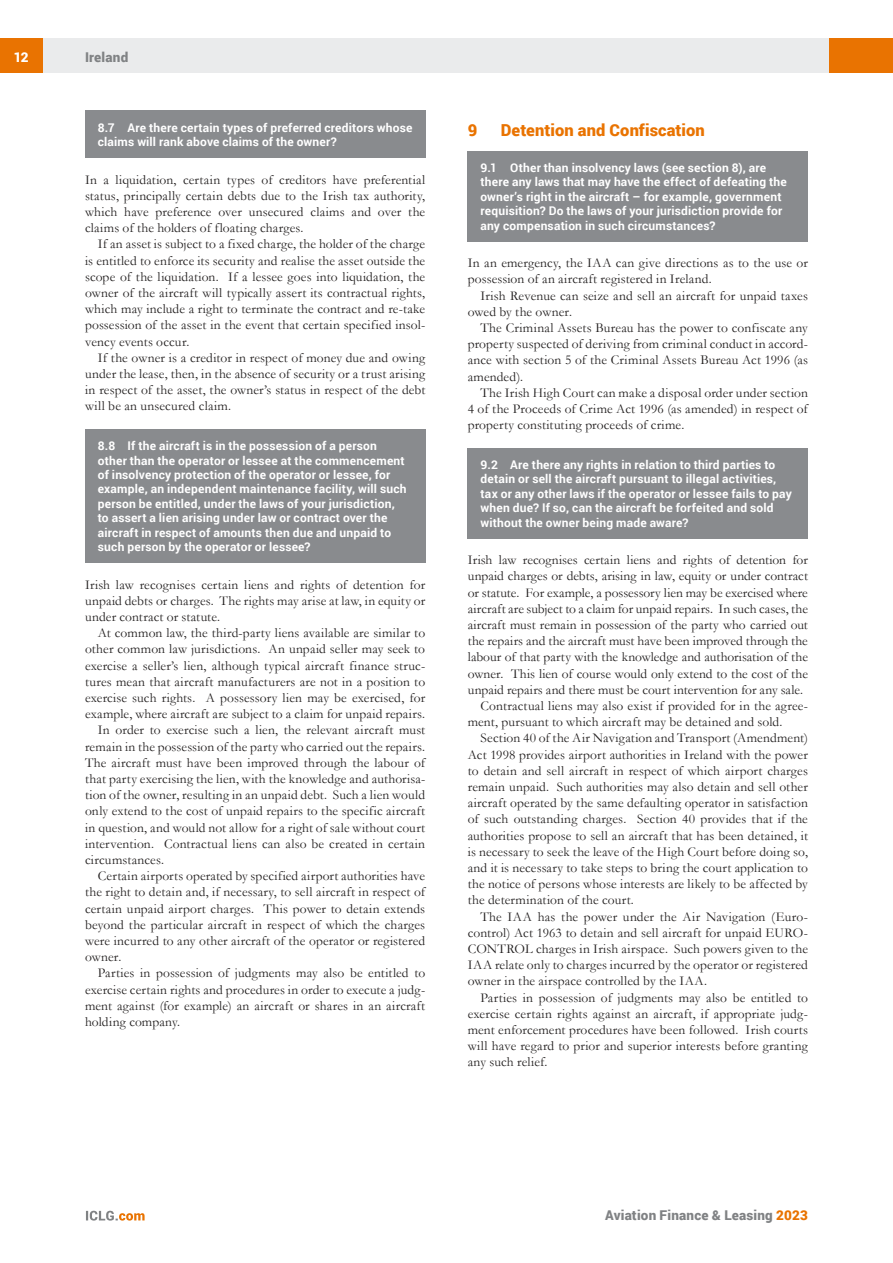
<style>
.page{position:relative;width:893px;height:1263px;background:#fff}
.page>*{position:absolute;margin:0;border:0;box-sizing:border-box;transform-origin:0 0}
.t1{font:900 16.5px "Roboto";letter-spacing:.005em;color:#e97301}
.t2{font:13.5px/16.2px "Garamond";letter-spacing:.01em;color:#221f1f;text-align:justify}
.t3{font:900 13.5px "Roboto";letter-spacing:.015em;color:#808284}
.t4{font:900 13.5px "Roboto";color:#fff}
.t5{font:700 12px/14.4px "Roboto";letter-spacing:.015em;color:#fff}
.s1{color:#e97301}
</style>
<div class="page">
<div style="left:43px;top:38px;width:786px;height:34px;background:#eaebec"></div>
<div style="left:0;top:38px;width:43px;height:34px;background:#e97301"></div>
<div style="left:829px;top:38px;width:64px;height:34px;background:#e97301"></div>
<svg style="left:86px;top:1211px;width:59px;height:9px"></svg>
<div style="left:468px;top:151px;width:340px;height:90px;background:#898b8e"></div>
<div style="left:468px;top:448px;width:340px;height:90px;background:#898b8e"></div>
<div style="left:85px;top:111px;width:340px;height:47px;background:#898b8e"></div>
<div style="left:85px;top:429px;width:340px;height:134px;background:#898b8e"></div>
<p class="t4" style="left:14px;top:52px;width:16px">12</p>
<p class="t3" style="left:85px;top:52px;width:45px">Ireland</p>
<p class="t5" style="left:98px;top:121px;width:316px">8.7 Are there certain types of preferred creditors whose claims will rank above claims of the owner?</p>
<p class="t2" style="left:85px;top:172px;width:342px">In a liquidation, certain types of creditors have preferential status, principally certain debts due to the Irish tax authority, which have preference over unsecured claims and over the claims of the holders of floating charges.</p>
<p class="t2" style="left:85px;top:237px;width:342px;text-indent:13px">If an asset is subject to a fixed charge, the holder of the charge is entitled to enforce its security and realise the asset outside the scope of the liquidation. If a lessee goes into liquidation, the owner of the aircraft will typically assert its contractual rights, which may include a right to terminate the contract and re-take possession of the asset in the event that certain specified insol&shy;vency events occur.</p>
<p class="t2" style="left:85px;top:351px;width:342px;text-indent:13px">If the owner is a creditor in respect of money due and owing under the lease, then, in the absence of security or a trust arising in respect of the asset, the owner’s status in respect of the debt will be an unsecured claim.</p>
<p class="t5" style="left:98px;top:440px;width:310px">8.8 If the aircraft is in the possession of a person other than the operator or lessee at the commencement of insolvency protection of the operator or lessee, for example, an independent maintenance facility, will such person be entitled, under the laws of your jurisdiction, to assert a lien arising under law or contract over the aircraft in respect of amounts then due and unpaid to such person by the operator or lessee?</p>
<p class="t2" style="left:85px;top:577px;width:342px">Irish law recognises certain liens and rights of detention for unpaid debts or charges. The rights may arise at law, in equity or under contract or statute.</p>
<p class="t2" style="left:98px;top:626px;width:329px">At common law, the third-party liens available are similar to</p>
<p class="t2" style="left:85px;top:642px;width:342px">other common law jurisdictions. An unpaid seller may seek to</p>
<p class="t2" style="left:85px;top:658px;width:342px">exercise a seller’s lien, although typical aircraft finance struc-</p>
<p class="t2" style="left:85px;top:675px;width:342px">tures mean that aircraft manufacturers are not in a position to</p>
<p class="t2" style="left:85px;top:691px;width:342px">exercise such rights. A possessory lien may be exercised, for</p>
<p class="t2" style="left:85px;top:707px;width:342px">example, where aircraft are subject to a claim for unpaid repairs.</p>
<p class="t2" style="left:98px;top:723px;width:329px">In order to exercise such a lien, the relevant aircraft must</p>
<p class="t2" style="left:85px;top:739px;width:342px">remain in the possession of the party who carried out the repairs.</p>
<p class="t2" style="left:85px;top:756px;width:342px">The aircraft must have been improved through the labour of</p>
<p class="t2" style="left:85px;top:772px;width:342px">that party exercising the lien, with the knowledge and authorisa-</p>
<p class="t2" style="left:85px;top:788px;width:342px">tion of the owner, resulting in an unpaid debt. Such a lien would</p>
<p class="t2" style="left:85px;top:804px;width:342px">only extend to the cost of unpaid repairs to the specific aircraft</p>
<p class="t2" style="left:85px;top:820px;width:342px">in question, and would not allow for a right of sale without court</p>
<p class="t2" style="left:85px;top:837px;width:342px">intervention. Contractual liens can also be created in certain</p>
<p class="t2" style="left:85px;top:853px;width:81px">circumstances.</p>
<p class="t2" style="left:98px;top:869px;width:329px">Certain airports operated by specified airport authorities have</p>
<p class="t2" style="left:85px;top:885px;width:342px">the right to detain and, if necessary, to sell aircraft in respect of</p>
<p class="t2" style="left:85px;top:901px;width:342px">certain unpaid airport charges. This power to detain extends</p>
<p class="t2" style="left:85px;top:918px;width:342px">beyond the particular aircraft in respect of which the charges</p>
<p class="t2" style="left:85px;top:934px;width:342px">were incurred to any other aircraft of the operator or registered</p>
<p class="t2" style="left:85px;top:950px;width:38px">owner.</p>
<p class="t2" style="left:98px;top:966px;width:329px">Parties in possession of judgments may also be entitled to</p>
<p class="t2" style="left:85px;top:982px;width:342px">exercise certain rights and procedures in order to execute a judg-</p>
<p class="t2" style="left:85px;top:999px;width:342px">ment against (for example) an aircraft or shares in an aircraft</p>
<p class="t2" style="left:85px;top:1015px;width:97px">holding company.</p>
<p class="t1" style="left:468px;top:123px;width:11px">9</p>
<p class="t1" style="left:501px;top:123px;width:205px">Detention and Confiscation</p>
<p class="t5" style="left:480px;top:161px;width:308px">9.1 Other than insolvency laws (see section 8), are there any laws that may have the effect of defeating the owner’s right in the aircraft – for example, government requisition? Do the laws of your jurisdiction provide for any compensation in such circumstances?</p>
<p class="t2" style="left:468px;top:256px;width:342px">In an emergency, the IAA can give directions as to the use or possession of an aircraft registered in Ireland.</p>
<p class="t2" style="left:468px;top:288px;width:342px;text-indent:13px">Irish Revenue can seize and sell an aircraft for unpaid taxes owed by the owner.</p>
<p class="t2" style="left:468px;top:321px;width:342px;text-indent:13px">The Criminal Assets Bureau has the power to confiscate any property suspected of deriving from criminal conduct in accord&shy;ance with section 5 of the Criminal Assets Bureau Act 1996 (as amended).</p>
<p class="t2" style="left:468px;top:386px;width:342px;text-indent:13px">The Irish High Court can make a disposal order under section 4 of the Proceeds of Crime Act 1996 (as amended) in respect of property constituting proceeds of crime.</p>
<p class="t5" style="left:480px;top:458px;width:313px">9.2 Are there any rights in relation to third parties to detain or sell the aircraft pursuant to illegal activities, tax or any other laws if the operator or lessee fails to pay when due? If so, can the aircraft be forfeited and sold without the owner being made aware?</p>
<p class="t2" style="left:468px;top:553px;width:342px">Irish law recognises certain liens and rights of detention for</p>
<p class="t2" style="left:468px;top:569px;width:342px">unpaid charges or debts, arising in law, equity or under contract</p>
<p class="t2" style="left:468px;top:585px;width:342px">or statute. For example, a possessory lien may be exercised where</p>
<p class="t2" style="left:468px;top:602px;width:342px">aircraft are subject to a claim for unpaid repairs. In such cases, the</p>
<p class="t2" style="left:468px;top:618px;width:342px">aircraft must remain in possession of the party who carried out</p>
<p class="t2" style="left:468px;top:634px;width:342px">the repairs and the aircraft must have been improved through the</p>
<p class="t2" style="left:468px;top:650px;width:342px">labour of that party with the knowledge and authorisation of the</p>
<p class="t2" style="left:468px;top:666px;width:342px">owner. This lien of course would only extend to the cost of the</p>
<p class="t2" style="left:468px;top:683px;width:337px">unpaid repairs and there must be court intervention for any sale.</p>
<p class="t2" style="left:480px;top:699px;width:329px">Contractual liens may also exist if provided for in the agree-</p>
<p class="t2" style="left:468px;top:715px;width:316px">ment, pursuant to which aircraft may be detained and sold.</p>
<p class="t2" style="left:480px;top:731px;width:329px">Section 40 of the Air Navigation and Transport (Amendment)</p>
<p class="t2" style="left:468px;top:747px;width:342px">Act 1998 provides airport authorities in Ireland with the power</p>
<p class="t2" style="left:468px;top:764px;width:342px">to detain and sell aircraft in respect of which airport charges</p>
<p class="t2" style="left:468px;top:780px;width:342px">remain unpaid. Such authorities may also detain and sell other</p>
<p class="t2" style="left:468px;top:796px;width:342px">aircraft operated by the same defaulting operator in satisfaction</p>
<p class="t2" style="left:468px;top:812px;width:342px">of such outstanding charges. Section 40 provides that if the</p>
<p class="t2" style="left:468px;top:828px;width:342px">authorities propose to sell an aircraft that has been detained, it</p>
<p class="t2" style="left:468px;top:845px;width:342px">is necessary to seek the leave of the High Court before doing so,</p>
<p class="t2" style="left:468px;top:861px;width:342px">and it is necessary to take steps to bring the court application to</p>
<p class="t2" style="left:468px;top:877px;width:342px">the notice of persons whose interests are likely to be affected by</p>
<p class="t2" style="left:468px;top:893px;width:168px">the determination of the court.</p>
<p class="t2" style="left:480px;top:909px;width:329px">The IAA has the power under the Air Navigation (Euro-</p>
<p class="t2" style="left:468px;top:926px;width:342px">control) Act 1963 to detain and sell aircraft for unpaid EURO-</p>
<p class="t2" style="left:468px;top:942px;width:342px">CONTROL charges in Irish airspace. Such powers given to the</p>
<p class="t2" style="left:468px;top:958px;width:342px">IAA relate only to charges incurred by the operator or registered</p>
<p class="t2" style="left:468px;top:974px;width:241px">owner in the airspace controlled by the IAA.</p>
<p class="t2" style="left:480px;top:990px;width:329px">Parties in possession of judgments may also be entitled to</p>
<p class="t2" style="left:468px;top:1007px;width:342px">exercise certain rights against an aircraft, if appropriate judg-</p>
<p class="t2" style="left:468px;top:1023px;width:342px">ment enforcement procedures have been followed. Irish courts</p>
<p class="t2" style="left:468px;top:1039px;width:342px">will have regard to prior and superior interests before granting</p>
<p class="t2" style="left:468px;top:1055px;width:81px">any such relief.</p>
<p class="t3" style="left:605px;top:1210px;width:204px">Aviation Finance &amp; Leasing <span class="s1">2023</span></p>
</div>
